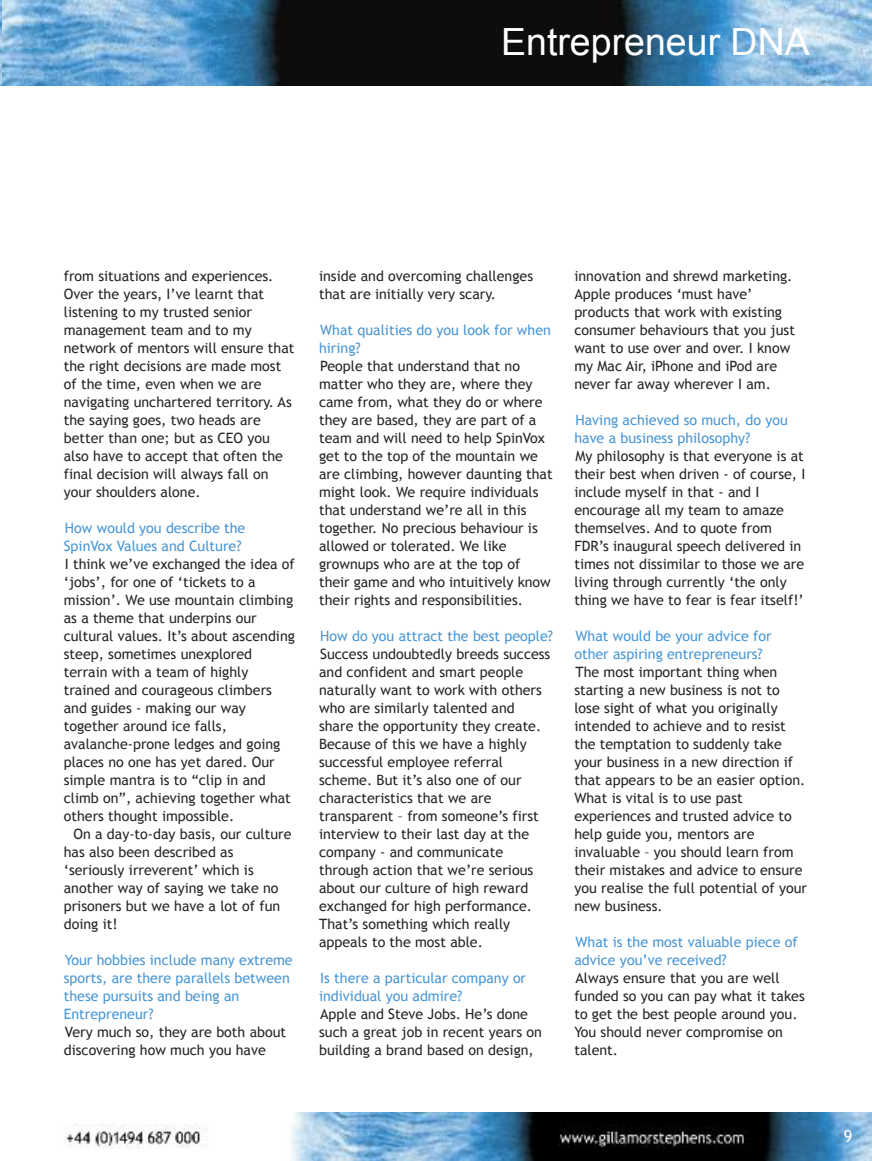
<style>
.page{position:relative;width:872px;height:1161px;background:#fff}
.page>*{position:absolute;margin:0;border:0;box-sizing:border-box;transform-origin:0 0}
.t1{font:37.5px "Arial";color:#fff}
.t2{font:16.5px "Trebuchet MS";color:#fff}
.t3{font:14.25px/18px "Trebuchet MS";color:#272627}
.t4{font:14.25px/18px "Trebuchet MS";color:#4996d4}
</style>
<div class="page">
<img style="left:0;top:0;width:872px;height:86px">
<img style="left:64px;top:1112px;width:808px;height:49px">
<h1 class="t1" style="left:501px;top:21px;width:310px">Entrepreneur DNA</h1>
<p class="t3" style="left:64px;top:266px;width:232px">from situations and experiences.<br>Over the years, I’ve learnt that listening to my trusted senior management team and to my network of mentors will ensure that the right decisions are made most of the time, even when we are navigating unchartered territory. As the saying goes, two heads are better than one; but as CEO you also have to accept that often the final decision will always fall on your shoulders alone.</p>
<p class="t4" style="left:64px;top:518px;width:183px">How would you describe the<br>SpinVox Values and Culture?</p>
<p class="t3" style="left:64px;top:554px;width:233px">I think we’ve exchanged the idea of ‘jobs’, for one of ‘tickets to a mission’. We use mountain climbing as a theme that underpins our cultural values. It’s about ascending steep, sometimes unexplored terrain with a team of highly trained and courageous climbers and guides - making our way together around ice falls, avalanche-prone ledges and going places no one has yet dared. Our simple mantra is to “clip in and climb on”, achieving together what others thought impossible.</p>
<p class="t3" style="left:64px;top:824px;width:229px;text-indent:10px">On a day-to-day basis, our culture has also been described as ‘seriously irreverent’ which is another way of saying we take no prisoners but we have a lot of fun doing it!</p>
<p class="t4" style="left:64px;top:950px;width:230px">Your hobbies include many extreme sports, are there parallels between these pursuits and being an<br>Entrepreneur?</p>
<p class="t3" style="left:64px;top:1022px;width:224px">Very much so, they are both about discovering how much you have</p>
<p class="t3" style="left:319px;top:266px;width:215px">inside and overcoming challenges that are initially very scary.</p>
<p class="t4" style="left:319px;top:320px;width:233px">What qualities do you look for when hiring?</p>
<p class="t3" style="left:319px;top:356px;width:235px">People that understand that no matter who they are, where they came from, what they do or where they are based, they are part of a team and will need to help SpinVox get to the top of the mountain we are climbing, however daunting that might look. We require individuals that understand we’re all in this together. No precious behaviour is allowed or tolerated. We like grownups who are at the top of their game and who intuitively know their rights and responsibilities.</p>
<p class="t4" style="left:320px;top:626px;width:234px">How do you attract the best people?</p>
<p class="t3" style="left:319px;top:644px;width:233px">Success undoubtedly breeds success and confident and smart people naturally want to work with others who are similarly talented and share the opportunity they create.<br>Because of this we have a highly successful employee referral scheme. But it’s also one of our characteristics that we are transparent – from someone’s first interview to their last day at the company - and communicate through action that we’re serious about our culture of high reward exchanged for high performance.<br>That’s something which really appeals to the most able.</p>
<p class="t4" style="left:319px;top:968px;width:209px">Is there a particular company or individual you admire?</p>
<p class="t3" style="left:319px;top:1004px;width:224px">Apple and Steve Jobs. He’s done such a great job in recent years on building a brand based on design,</p>
<p class="t3" style="left:574px;top:266px;width:222px">innovation and shrewd marketing.<br>Apple produces ‘must have’ products that work with existing consumer behaviours that you just want to use over and over. I know my Mac Air, iPhone and iPod are never far away wherever I am.</p>
<p class="t4" style="left:574px;top:410px;width:215px">Having achieved so much, do you have a business philosophy?</p>
<p class="t3" style="left:574px;top:446px;width:232px">My philosophy is that everyone is at their best when driven - of course, I include myself in that - and I encourage all my team to amaze themselves. And to quote from FDR’s inaugural speech delivered in times not dissimilar to those we are living through currently ‘the only thing we have to fear is fear itself!’</p>
<p class="t4" style="left:574px;top:626px;width:199px">What would be your advice for other aspiring entrepreneurs?</p>
<p class="t3" style="left:574px;top:662px;width:234px">The most important thing when starting a new business is not to lose sight of what you originally intended to achieve and to resist the temptation to suddenly take your business in a new direction if that appears to be an easier option.<br>What is vital is to use past experiences and trusted advice to help guide you, mentors are invaluable – you should learn from their mistakes and advice to ensure you realise the full potential of your new business.</p>
<p class="t4" style="left:574px;top:932px;width:225px">What is the most valuable piece of advice you’ve received?</p>
<p class="t3" style="left:574px;top:968px;width:232px">Always ensure that you are well funded so you can pay what it takes to get the best people around you.<br>You should never compromise on talent.</p>
<p class="t2" style="left:843px;top:1126px;width:10px">9</p>
</div>
